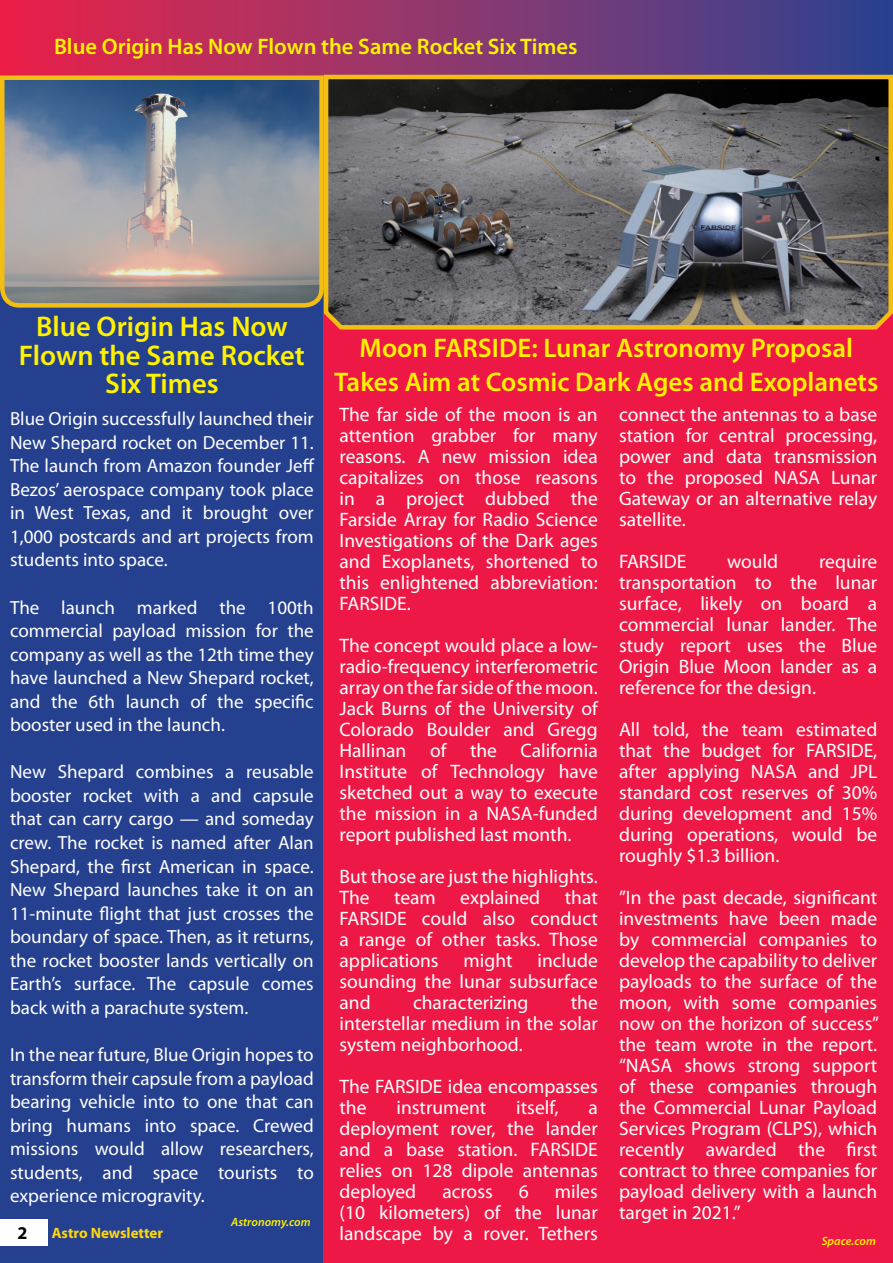
<style>
.page{position:relative;width:893px;height:1263px;background:#fff}
.page>*{position:absolute;margin:0;border:0;box-sizing:border-box;transform-origin:0 0}
.t1{font:600 28.5px/28.5px "Myriad Pro";color:#fff200;text-align:center}
.t2{font:600 27px/34.5px "Myriad Pro";color:#fff200;text-align:center}
.t3{font:600 22.5px "Myriad Pro";color:#fff200}
.t4{font:19.5px/21px "Myriad Pro";color:#fff;text-align:justify}
.t5{font:19.05px/23.5px "Myriad Pro";color:#fff;text-align:justify}
.t6{font:700 18px "Myriad Pro";color:#000}
.t7{font:700 15px "Myriad Pro";color:#fed70e}
.t8{font:italic 600 12px "Myriad Pro";letter-spacing:.005em;color:#fff200}
</style>
<div class="page">
<div style="left:0;top:75px;width:324px;height:1188px;background:#25408f"></div>
<div style="left:324px;top:75px;width:569px;height:1188px;background:#ed1845"></div>
<div style="left:0;top:1219px;width:47px;height:26px;background:#fff"></div>
<div style="left:0;top:0;width:893px;height:75px;background:linear-gradient(to right,#ec2549,#2e4592)"></div>
<svg style="left:0;top:73px;width:322px;height:235px;background:#919294"></svg>
<svg style="left:322px;top:72px;width:571px;height:260px;background:#68625e"></svg>
<p class="t3" style="left:54px;top:32px;width:525px">Blue Origin Has Now Flown the Same Rocket Six Times</p>
<h1 class="t1" style="left:19px;top:312px;width:288px">Blue Origin Has Now<br>Flown the Same Rocket<br>Six Times</h1>
<p class="t5" style="left:10px;top:407px;width:306px">Blue Origin successfully launched their New Shepard rocket on December 11.<br>The launch from Amazon founder Jeff Bezos’ aerospace company took place in West Texas, and it brought over 1,000 postcards and art projects from students into space.</p>
<p class="t5" style="left:10px;top:595px;width:305px">The launch marked the 100th commercial payload mission for the company as well as the 12th time they have launched a New Shepard rocket, and the 6th launch of the specific booster used in the launch.</p>
<p class="t5" style="left:10px;top:760px;width:305px">New Shepard combines a reusable booster rocket with a and capsule that can carry cargo — and someday crew. The rocket is named after Alan Shepard, the first American in space.<br>New Shepard launches take it on an 11-minute flight that just crosses the boundary of space. Then, as it returns, the rocket booster lands vertically on Earth’s surface. The capsule comes back with a parachute system.</p>
<p class="t5" style="left:10px;top:1042px;width:305px">In the near future, Blue Origin hopes to transform their capsule from a payload bearing vehicle into to one that can bring humans into space. Crewed missions would allow researchers, students, and space tourists to experience microgravity.</p>
<p class="t6" style="left:18px;top:1221px;width:11px">2</p>
<p class="t7" style="left:52px;top:1223px;width:113px">Astro Newsletter</p>
<p class="t8" style="left:231px;top:1214px;width:81px">Astronomy.com</p>
<h2 class="t2" style="left:334px;top:330px;width:546px">Moon FARSIDE: Lunar Astronomy Proposal<br>Takes Aim at Cosmic Dark Ages and Exoplanets</h2>
<p class="t4" style="left:339px;top:404px;width:260px">The far side of the moon is an attention grabber for many reasons. A new mission idea capitalizes on those reasons in a project dubbed the Farside Array for Radio Science Investigations of the Dark ages and Exoplanets, shortened to this enlightened abbreviation:<br>FARSIDE.</p>
<p class="t4" style="left:339px;top:635px;width:260px">The concept would place a low&shy;radio-frequency interferometric array on the far side of the moon.<br>Jack Burns of the University of Colorado Boulder and Gregg Hallinan of the California Institute of Technology have sketched out a way to execute the mission in a NASA-funded report published last month.</p>
<p class="t4" style="left:339px;top:866px;width:260px">But those are just the highlights.<br>The</p>
<p class="t4" style="left:339px;top:887px;width:260px;text-indent:225px">that FARSIDE could also conduct a range of other tasks. Those applications</p>
<p class="t4" style="left:394px;top:887px;width:43px">team</p>
<p class="t4" style="left:460px;top:887px;width:81px">explained</p>
<p class="t4" style="left:339px;top:950px;width:260px;text-indent:198px">include sounding the lunar subsurface and</p>
<p class="t4" style="left:464px;top:950px;width:50px">might</p>
<p class="t4" style="left:339px;top:992px;width:260px;text-indent:231px">the interstellar medium in the solar system neighborhood.</p>
<p class="t4" style="left:339px;top:1076px;width:260px">The FARSIDE idea encompasses the</p>
<p class="t4" style="left:413px;top:992px;width:117px">characterizing</p>
<p class="t4" style="left:396px;top:1097px;width:91px">instrument</p>
<p class="t4" style="left:516px;top:1097px;width:44px">itself,</p>
<p class="t4" style="left:339px;top:1097px;width:260px;text-indent:249px">a deployment rover, the lander and a base station. FARSIDE relies on 128 dipole antennas deployed</p>
<p class="t4" style="left:339px;top:1181px;width:260px;text-indent:215px">miles (10 kilometers) of the lunar landscape by a rover. Tethers</p>
<p class="t4" style="left:442px;top:1181px;width:52px">across</p>
<p class="t4" style="left:519px;top:1181px;width:12px">6</p>
<p class="t4" style="left:619px;top:404px;width:260px">connect the antennas to a base station for central processing, power and data transmission to the proposed NASA Lunar Gateway or an alternative relay satellite.</p>
<p class="t4" style="left:619px;top:551px;width:69px">FARSIDE</p>
<p class="t4" style="left:727px;top:551px;width:53px">would</p>
<p class="t4" style="left:619px;top:551px;width:260px;text-indent:200px">require transportation to the lunar surface, likely on board a commercial lunar lander. The study report uses the Blue Origin Blue Moon lander as a reference for the design.</p>
<p class="t4" style="left:619px;top:719px;width:260px">All told, the team estimated that the budget for FARSIDE, after applying NASA and JPL standard cost reserves of 30% during development and 15% during operations, would be roughly $1.3 billion.</p>
<p class="t4" style="left:619px;top:887px;width:261px">”In the past decade, significant investments have been made by commercial companies to develop the capability to deliver payloads to the surface of the moon, with some companies now on the horizon of success” the team wrote in the report. “NASA shows strong support of these companies through the Commercial Lunar Payload Services Program (CLPS), which recently awarded the first contract to three companies for payload delivery with a launch target in 2021.”</p>
<p class="t8" style="left:822px;top:1234px;width:56px">Space.com</p>
</div>
